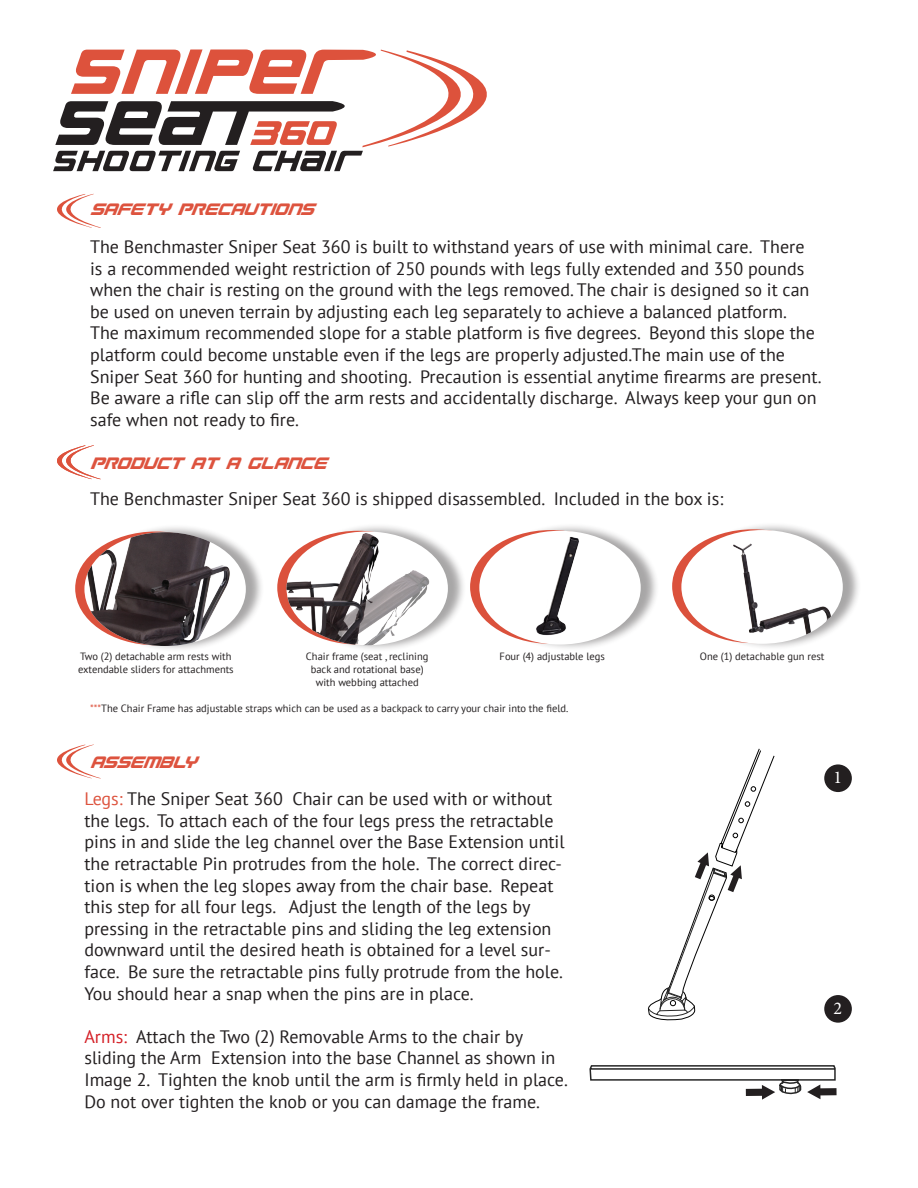
<style>
.page{position:relative;width:918px;height:1188px;background:#fff}
.page>*{position:absolute;margin:0;border:0;box-sizing:border-box;transform-origin:0 0}
.t1{font:18px/21.6px "PT Sans";color:#231f20}
.t2{font:18px "Gunship Condensed Ital";color:#dd533e}
.t3{font:18px "Minion Pro";color:#fff}
.t4{font:10.5px "PT Sans";color:#231f20}
.s1{color:#dd533e}
.s2{color:#d41f26}
</style>
<div class="page">
<svg style="left:53px;top:50px;width:434px;height:121px"></svg>
<svg style="left:57px;top:194px;width:44px;height:34px"></svg>
<div style="left:483px;top:522px;width:176px;height:129px;background:#231f20;opacity:.4"></div>
<div style="left:470px;top:530px;width:161px;height:114px;background:#db513c;border-radius:50%"></div>
<div style="left:479px;top:531px;width:162px;height:114px;background:#fff;border-radius:50%"></div>
<img style="left:521px;top:531px;width:78px;height:112px">
<div style="left:290px;top:523px;width:176px;height:129px;background:#231f20;opacity:.4"></div>
<div style="left:277px;top:531px;width:162px;height:114px;background:#db513c;border-radius:50%"></div>
<img style="left:287px;top:532px;width:161px;height:113px">
<div style="left:685px;top:521px;width:176px;height:130px;background:#231f20;opacity:.4"></div>
<div style="left:672px;top:529px;width:162px;height:114px;background:#db513c;border-radius:50%"></div>
<div style="left:681px;top:530px;width:162px;height:114px;background:#fff;border-radius:50%"></div>
<img style="left:706px;top:530px;width:137px;height:114px">
<div style="left:88px;top:524px;width:176px;height:129px;background:#231f20;opacity:.4"></div>
<img style="left:84px;top:532px;width:162px;height:114px">
<svg style="left:57px;top:744px;width:44px;height:35px"></svg>
<svg style="left:57px;top:445px;width:44px;height:35px"></svg>
<svg style="left:648px;top:748px;width:127px;height:273px"></svg>
<svg style="left:589px;top:1065px;width:248px;height:35px"></svg>
<div style="left:824px;top:764px;width:28px;height:28px;background:#231f20;border-radius:50%"></div>
<div style="left:824px;top:995px;width:28px;height:28px;background:#231f20;border-radius:50%"></div>
<p class="t2" style="left:90px;top:199px;width:225px">SAFETY PRECAUTIONS</p>
<p class="t1" style="left:90px;top:235px;width:733px">The Benchmaster Sniper Seat 360 is built to withstand years of use with minimal care. There<br>is a recommended weight restriction of 250 pounds with legs fully extended and 350 pounds when the chair is resting on the ground with the legs removed. The chair is designed so it can be used on uneven terrain by adjusting each leg separately to achieve a balanced platform.<br>The maximum recommended slope for a stable platform is five degrees. Beyond this slope the platform could become unstable even if the legs are properly adjusted.The main use of the Sniper Seat 360 for hunting and shooting. Precaution is essential anytime firearms are present.<br>Be aware a rifle can slip off the arm rests and accidentally discharge. Always keep your gun on safe when not ready to fire.</p>
<p class="t2" style="left:90px;top:453px;width:237px">PRODUCT AT A GLANCE</p>
<p class="t1" style="left:90px;top:487px;width:635px">The Benchmaster Sniper Seat 360 is shipped disassembled. Included in the box is:</p>
<p class="t4" style="left:80px;top:650px;width:153px">Two (2) detachable arm rests with</p>
<p class="t4" style="left:500px;top:650px;width:107px">Four (4) adjustable legs</p>
<p class="t4" style="left:700px;top:650px;width:126px">One (1) detachable gun rest</p>
<p class="t4" style="left:78px;top:662px;width:157px">extendable sliders for attachments</p>
<p class="t4" style="left:306px;top:650px;width:124px">Chair frame (seat , reclining</p>
<p class="t4" style="left:311px;top:662px;width:114px">back and rotational base)</p>
<p class="t4" style="left:316px;top:675px;width:104px">with webbing attached</p>
<p class="t4" style="left:90px;top:701px;width:480px"><span class="s1">***</span>The Chair Frame has adjustable straps which can be used as a backpack to carry your chair into the field.</p>
<p class="t2" style="left:90px;top:751px;width:107px">ASSEMBLY</p>
<p class="t1" style="left:84px;top:788px;width:482px"><span class="s1">Legs:</span> The Sniper Seat 360 Chair can be used with or without the legs. To attach each of the four legs press the retractable pins in and slide the leg channel over the Base Extension until the retractable Pin protrudes from the hole. The correct direc&shy;tion is when the leg slopes away from the chair base. Repeat this step for all four legs. Adjust the length of the legs by pressing in the retractable pins and sliding the leg extension downward until the desired heath is obtained for a level sur&shy;face. Be sure the retractable pins fully protrude from the hole.<br>You should hear a snap when the pins are in place.</p>
<p class="t1" style="left:84px;top:1025px;width:485px"><span class="s2">Arms:</span> Attach the Two (2) Removable Arms to the chair by sliding the Arm Extension into the base Channel as shown in Image 2. Tighten the knob until the arm is firmly held in place.<br>Do not over tighten the knob or you can damage the frame.</p>
<p class="t3" style="left:834px;top:765px;width:10px">1</p>
<p class="t3" style="left:834px;top:997px;width:10px">2</p>
</div>
